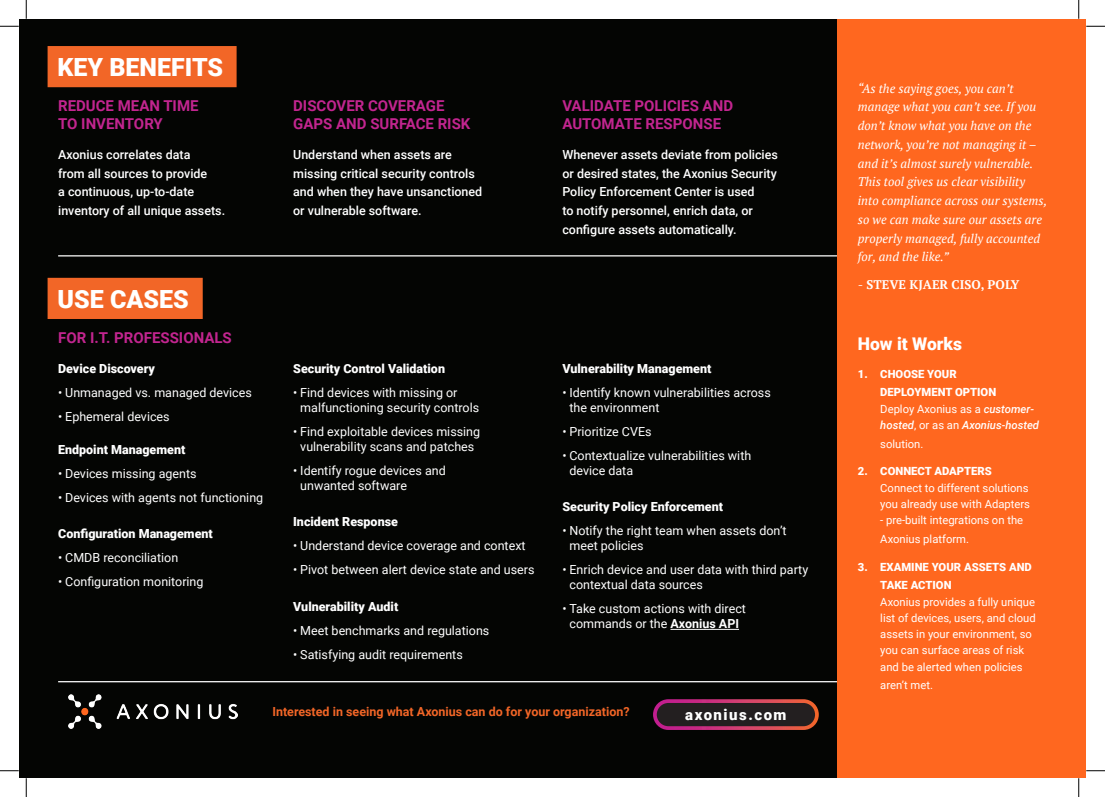
<style>
.page{position:relative;width:1105px;height:797px;background:#fff}
.page>*{position:absolute;margin:0;border:0;box-sizing:border-box;transform-origin:0 0}
.t1{font:900 25px "Roboto";color:#fff}
.t2{font:900 17.5px "Roboto";color:#fff}
.t3{font:700 15px/18.8px "Roboto";color:#c2258f}
.t4{font:900 15px "Roboto";letter-spacing:.1em;color:#fff}
.t5{font:12.5px/15px "Roboto";color:#fff}
.t6{font:500 12.5px/18.8px "Roboto";color:#fff}
.t7{font:italic 12.5px/18.8px "PT Serif";color:#fff}
.t8{font:900 12.5px "Roboto";color:#fff}
.t9{font:700 12.5px "Roboto";color:#f26627}
.t10{font:700 12.5px "PT Serif";color:#fff}
.t11{font:11.25px/16.2px "Roboto";color:#fff}
.t12{font:900 11.25px/18.8px "Roboto";color:#fff}
.t13{font:italic 500 11.25px/16.2px "Roboto";color:#fff}
.s1{font-weight:700}
.s2{font-weight:400;font-style:italic}
.s3{font-weight:400;font-style:normal}
.s4{font-weight:900}
</style>
<div class="page">
<div style="left:19px;top:19px;width:1060px;height:758px;background:#040503"></div>
<hr style="left:670px;top:629px;width:69px;height:1px;background:#fff">
<hr style="left:58px;top:255px;width:801px;height:1px;background:#fff">
<hr style="left:58px;top:681px;width:801px;height:1px;background:#fff">
<div style="left:838px;top:19px;width:248px;height:758px;background:#ff671f"></div>
<img style="left:68px;top:694px;width:170px;height:34px">
<div style="left:655px;top:701px;width:162px;height:27px;background:#231f20;border-radius:13px"></div>
<div style="left:653px;top:699px;width:166px;height:31px;border:4px solid #fff;border-radius:13px"></div>
<div style="left:53px;top:51px;width:179px;height:31px;background:#f26627"></div>
<div style="left:48px;top:46px;width:189px;height:41px;border:10px solid #f26627"></div>
<div style="left:53px;top:283px;width:145px;height:31px;background:#f26627"></div>
<div style="left:48px;top:278px;width:155px;height:41px;border:10px solid #f26627"></div>
<svg style="left:0;top:25px;width:19px;height:2px"></svg>
<svg style="left:1086px;top:25px;width:19px;height:2px"></svg>
<svg style="left:0;top:770px;width:19px;height:1px"></svg>
<svg style="left:1086px;top:770px;width:19px;height:1px"></svg>
<svg style="left:25px;top:0;width:2px;height:19px"></svg>
<svg style="left:25px;top:778px;width:2px;height:19px"></svg>
<svg style="left:1078px;top:0;width:1px;height:19px"></svg>
<svg style="left:1078px;top:778px;width:1px;height:19px"></svg>
<p class="t1" style="left:58px;top:50px;width:167px">KEY BENEFITS</p>
<p class="t3" style="left:58px;top:95px;width:142px">REDUCE MEAN TIME<br>TO INVENTORY</p>
<p class="t6" style="left:58px;top:145px;width:169px">Axonius correlates data<br>from all sources to provide<br>a continuous, up-to-date inventory of all unique assets.</p>
<p class="t3" style="left:293px;top:95px;width:179px">DISCOVER COVERAGE<br>GAPS AND SURFACE RISK</p>
<p class="t6" style="left:293px;top:145px;width:191px">Understand when assets are missing critical security controls and when they have unsanctioned or vulnerable software.</p>
<p class="t3" style="left:562px;top:95px;width:172px">VALIDATE POLICIES AND<br>AUTOMATE RESPONSE</p>
<p class="t6" style="left:562px;top:145px;width:217px">Whenever assets deviate from policies or desired states, the Axonius Security Policy Enforcement Center is used<br>to notify personnel, enrich data, or configure assets automatically.</p>
<p class="t1" style="left:58px;top:281px;width:133px">USE CASES</p>
<p class="t3" style="left:58px;top:327px;width:175px">FOR I.T. PROFESSIONALS</p>
<p class="t8" style="left:58px;top:359px;width:98px">Device Discovery</p>
<p class="t5" style="left:58px;top:384px;width:195px">• Unmanaged vs. managed devices</p>
<p class="t5" style="left:58px;top:408px;width:113px">• Ephemeral devices</p>
<p class="t8" style="left:58px;top:440px;width:129px">Endpoint Management</p>
<p class="t5" style="left:58px;top:465px;width:140px">• Devices missing agents</p>
<p class="t5" style="left:58px;top:489px;width:207px">• Devices with agents not functioning</p>
<p class="t8" style="left:58px;top:525px;width:156px">Configuration Management</p>
<p class="t5" style="left:58px;top:549px;width:122px">• CMDB reconciliation</p>
<p class="t5" style="left:58px;top:573px;width:147px">• Configuration monitoring</p>
<p class="t8" style="left:293px;top:359px;width:153px">Security Control Validation</p>
<p class="t5" style="left:300px;top:384px;width:180px;text-indent:-7px">• Find devices with missing or malfunctioning security controls</p>
<p class="t5" style="left:293px;top:423px;width:188px;text-align:center">• Find exploitable devices missing vulnerability scans and patches</p>
<p class="t5" style="left:300px;top:462px;width:147px;text-indent:-7px">• Identify rogue devices and unwanted software</p>
<p class="t8" style="left:293px;top:513px;width:106px">Incident Response</p>
<p class="t5" style="left:293px;top:538px;width:234px">• Understand device coverage and context</p>
<p class="t5" style="left:293px;top:562px;width:243px">• Pivot between alert device state and users</p>
<p class="t8" style="left:293px;top:597px;width:107px">Vulnerability Audit</p>
<p class="t5" style="left:293px;top:622px;width:198px">• Meet benchmarks and regulations</p>
<p class="t5" style="left:293px;top:646px;width:171px">• Satisfying audit requirements</p>
<p class="t8" style="left:562px;top:359px;width:151px">Vulnerability Management</p>
<p class="t5" style="left:569px;top:384px;width:203px;text-indent:-7px">• Identify known vulnerabilities across the environment</p>
<p class="t5" style="left:562px;top:423px;width:91px">• Prioritize CVEs</p>
<p class="t5" style="left:569px;top:447px;width:183px;text-indent:-7px">• Contextualize vulnerabilities with device data</p>
<p class="t8" style="left:562px;top:498px;width:162px">Security Policy Enforcement</p>
<p class="t5" style="left:569px;top:523px;width:219px;text-indent:-7px">• Notify the right team when assets don’t meet policies</p>
<p class="t5" style="left:569px;top:562px;width:240px;text-indent:-7px">• Enrich device and user data with third party contextual data sources</p>
<p class="t5" style="left:562px;top:601px;width:185px;text-align:center">• Take custom actions with direct commands or the <span class="s1">Axonius API</span></p>
<p class="t9" style="left:272px;top:703px;width:359px">Interested in seeing what Axonius can do for your organization?</p>
<p class="t4" style="left:685px;top:703px;width:103px">axonius.com</p>
<p class="t7" style="left:858px;top:79px;width:191px">“As the saying goes, you can’t manage what you can’t see. If you don’t know what you have on the network, you’re not managing it – and it’s almost surely vulnerable.<br>This tool gives us clear visibility into compliance across our systems, so we can make sure our assets are properly managed, fully accounted for, and the like.”</p>
<p class="t10" style="left:858px;top:276px;width:163px"><span class="s2">-</span> STEVE KJAER CISO, POLY</p>
<p class="t2" style="left:858px;top:331px;width:106px">How it Works</p>
<p class="t12" style="left:880px;top:364px;width:117px;text-indent:-22px">1. CHOOSE YOUR<br>DEPLOYMENT OPTION</p>
<p class="t13" style="left:880px;top:400px;width:160px"><span class="s3">Deploy Axonius as a</span> customer&shy;hosted<span class="s3">, or as an</span> Axonius-hosted</p>
<p class="t11" style="left:880px;top:435px;width:45px">solution.</p>
<p class="t11" style="left:880px;top:463px;width:151px;text-indent:-22px"><span class="s4">2. CONNECT ADAPTERS<br></span>Connect to different solutions you already use with Adapters</p>
<p class="t11" style="left:880px;top:510px;width:144px;line-height:18.8px">- pre-built integrations on the<br>Axonius platform.</p>
<p class="t12" style="left:880px;top:557px;width:153px;text-indent:-22px">3. EXAMINE YOUR ASSETS AND<br>TAKE ACTION</p>
<p class="t11" style="left:880px;top:593px;width:157px">Axonius provides a fully unique list of devices, users, and cloud assets in your environment, so you can surface areas of risk and be alerted when policies</p>
<p class="t11" style="left:880px;top:677px;width:54px">aren’t met.</p>
</div>
